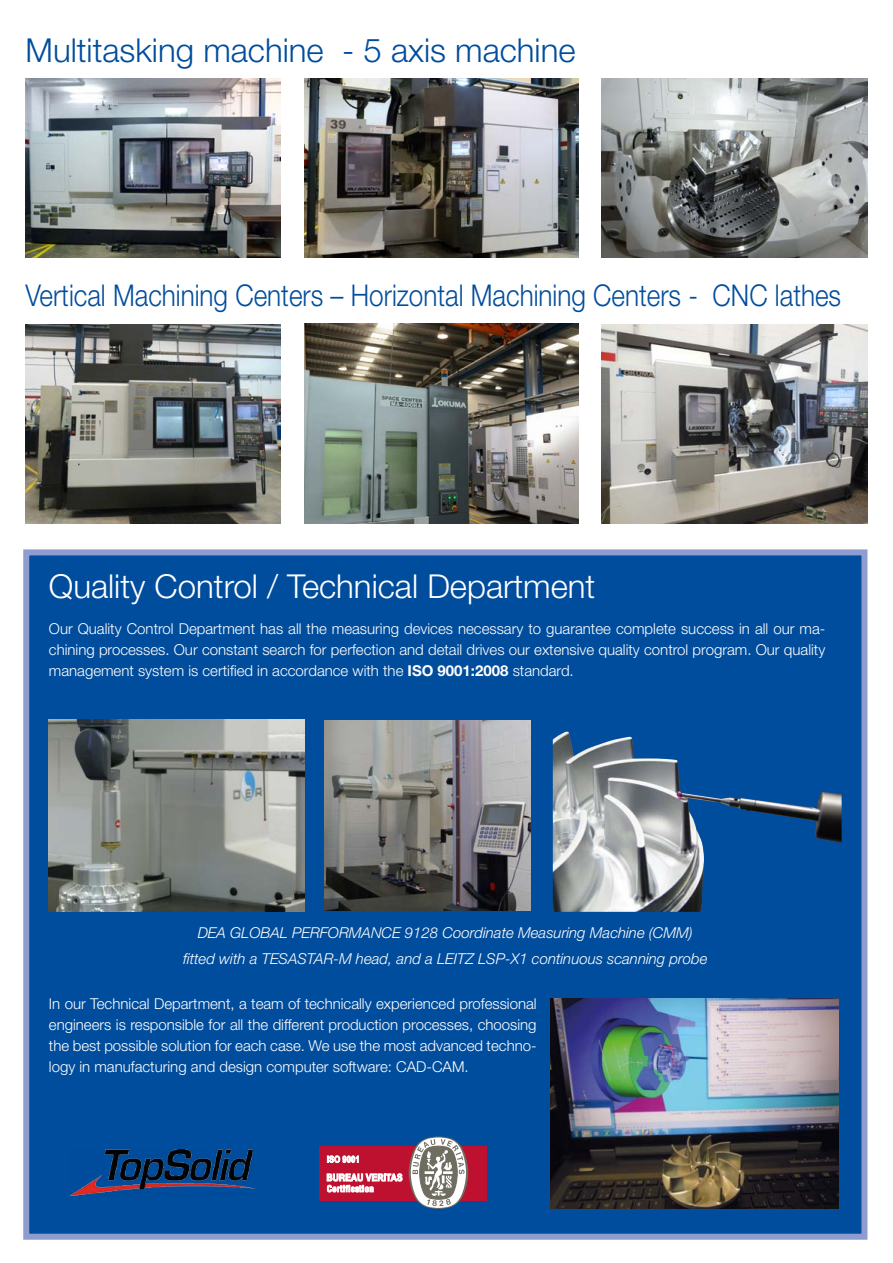
<style>
.page{position:relative;width:893px;height:1263px;background:#fff}
.page>*{position:absolute;margin:0;border:0;box-sizing:border-box;transform-origin:0 0}
.t1{font:300 33px "Helvetica Neue LT Std";color:#fff}
.t2{font:300 33px "Helvetica Neue LT Std";color:#004d9d}
.t3{font:300 30px "Helvetica Neue LT Std";color:#004d9d;scale:.87 1}
.t4{font:300 15px/21px "Helvetica Neue LT Std";color:#fff;text-align:justify}
.t5{font:italic 300 15px/26.2px "Helvetica Neue LT Std";color:#fff;text-align:center}
.s1{font-weight:700}
</style>
<div class="page">
<div style="left:23px;top:549px;width:844px;height:691px;background:#004d9d;border:6px solid #8e9ccf"></div>
<img style="left:26px;top:324px;width:255px;height:200px">
<img style="left:304px;top:323px;width:274px;height:201px">
<img style="left:602px;top:324px;width:265px;height:200px">
<img style="left:26px;top:79px;width:255px;height:178px">
<img style="left:304px;top:79px;width:274px;height:178px">
<img style="left:602px;top:79px;width:265px;height:178px">
<img style="left:325px;top:720px;width:205px;height:190px">
<img style="left:49px;top:720px;width:255px;height:191px">
<img style="left:551px;top:998px;width:287px;height:211px">
<img style="left:70px;top:1150px;width:185px;height:45px">
<div style="left:319px;top:1145px;width:167px;height:55px;background:#bd112f"></div>
<svg style="left:327px;top:1155px;width:32px;height:8px"></svg>
<svg style="left:327px;top:1173px;width:75px;height:19px"></svg>
<svg style="left:409px;top:1136px;width:59px;height:73px"></svg>
<img style="left:553px;top:731px;width:289px;height:181px">
<h1 class="t2" style="left:26px;top:30px;width:552px">Multitasking machine - 5 axis machine</h1>
<h2 class="t3" style="left:26px;top:277px;width:939px">Vertical Machining Centers – Horizontal Machining Centers - CNC lathes</h2>
<h1 class="t1" style="left:49px;top:566px;width:548px">Quality Control / Technical Department</h1>
<p class="t4" style="left:49px;top:618px;width:778px">Our Quality Control Department has all the measuring devices necessary to guarantee complete success in all our ma&shy;chining processes. Our constant search for perfection and detail drives our extensive quality control program. Our quality management system is certified in accordance with the <span class="s1">ISO 9001:2008</span> standard.</p>
<p class="t5" style="left:183px;top:919px;width:526px">DEA GLOBAL PERFORMANCE 9128 Coordinate Measuring Machine (CMM) fitted with a TESASTAR-M head, and a LEITZ LSP-X1 continuous scanning probe</p>
<p class="t4" style="left:49px;top:993px;width:489px">In our Technical Department, a team of technically experienced professional engineers is responsible for all the different production processes, choosing the best possible solution for each case. We use the most advanced techno&shy;logy in manufacturing and design computer software: CAD-CAM.</p>
</div>
